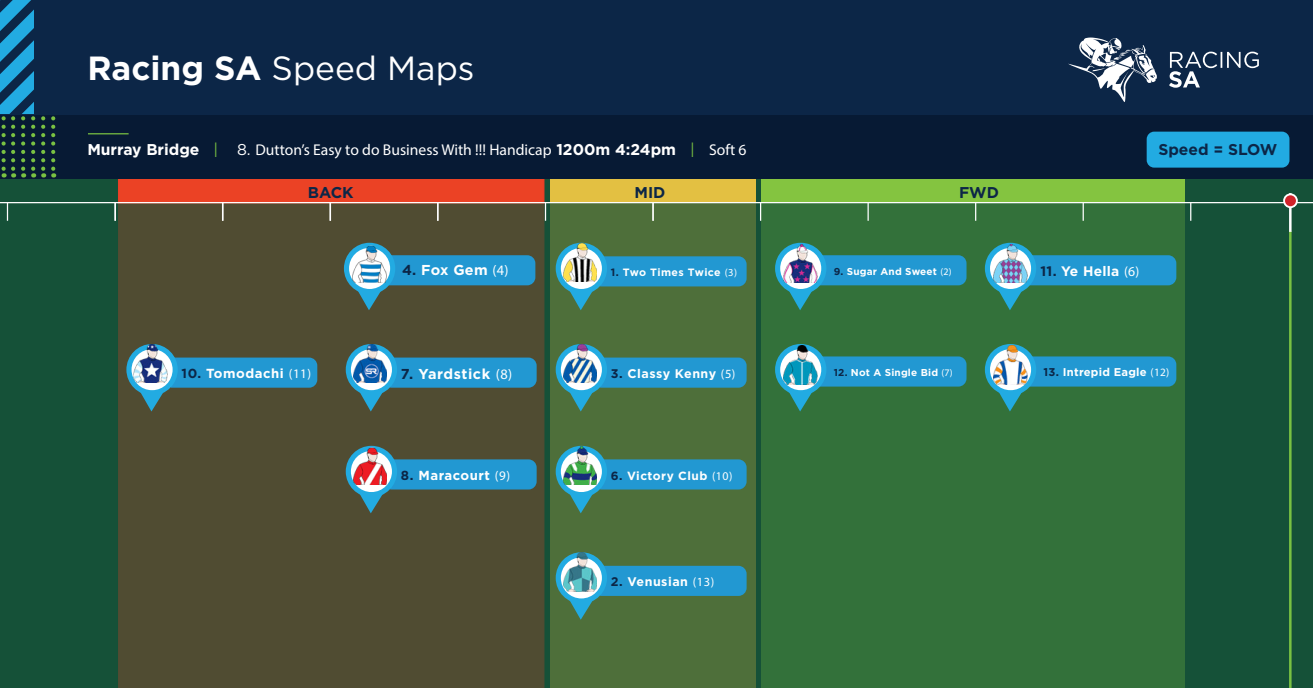
<style>
.page{position:relative;width:1313px;height:688px;background:#fff}
.page>*{position:absolute;margin:0;border:0;box-sizing:border-box;transform-origin:0 0}
.t1{font:33.5px "Gotham HTF";color:#fff}
.t2{font:15.62px "Myriad Pro";color:#fff}
.t3{font:700 15.62px "Gotham HTF";color:#0c2647}
.t4{font:700 14.38px "Gotham HTF";letter-spacing:.03em;color:#fff}
.t5{font:700 13.75px "Gotham HTF";letter-spacing:.02em;color:#fff}
.t6{font:700 13.12px "Gotham HTF";letter-spacing:.04em;color:#fff}
.t7{font:700 12.5px "Gotham HTF";letter-spacing:.04em;color:#fff}
.t8{font:700 11.88px "Gotham HTF";letter-spacing:.04em;color:#fff}
.t9{font:700 11.25px "Gotham HTF";letter-spacing:.02em;color:#fff}
.t10{font:700 10.62px "Gotham HTF";letter-spacing:.035em;color:#fff}
.t11{font:700 10px "Gotham HTF";letter-spacing:.02em;color:#fff}
.s1{font-weight:700}
.s2{font-family:"Gotham HTF";font-weight:700}
.s3{font-family:"Gotham HTF";color:#79c142}
.s4{font-family:"Gotham HTF"}
.s5{color:#0c2647}
.s6{font-family:"Myriad Pro";font-weight:400}
</style>
<div class="page">
<div style="left:0;top:149px;width:1312px;height:539px;background:#155138"></div>
<div style="left:118px;top:203px;width:426px;height:485px;background:#504c32"></div>
<div style="left:118px;top:178px;width:426px;height:25px;background:#eb4225;border:1px solid #eb3e26"></div>
<div style="left:550px;top:178px;width:205px;height:25px;background:#e3c042"></div>
<div style="left:761px;top:178px;width:423px;height:25px;background:#84c440"></div>
<div style="left:550px;top:203px;width:205px;height:485px;background:#4e6f3a"></div>
<div style="left:761px;top:200px;width:423px;height:488px;background:#33713a"></div>
<div style="left:0;top:0;width:1312px;height:178px;background:#0c2647"></div>
<hr style="left:0;top:202px;width:1312px;height:1px;background:#fff">
<div style="left:0;top:115px;width:1312px;height:63px;background:#071a34"></div>
<svg style="left:545px;top:203px;width:1px;height:18px"></svg>
<hr style="left:88px;top:133px;width:41px;height:1px;background:#79c142">
<svg style="left:1169px;top:52px;width:89px;height:36px"></svg>
<svg style="left:1068px;top:37px;width:88px;height:65px"></svg>
<svg style="left:652px;top:203px;width:1px;height:18px"></svg>
<svg style="left:760px;top:203px;width:1px;height:18px"></svg>
<svg style="left:867px;top:203px;width:1px;height:18px"></svg>
<svg style="left:975px;top:203px;width:1px;height:18px"></svg>
<svg style="left:1082px;top:203px;width:1px;height:18px"></svg>
<svg style="left:1190px;top:203px;width:1px;height:18px"></svg>
<svg style="left:41px;top:116px;width:4px;height:61px"></svg>
<svg style="left:51px;top:116px;width:4px;height:61px"></svg>
<svg style="left:0;top:0;width:35px;height:177px"></svg>
<hr style="left:1289px;top:231px;width:2px;height:457px;background:#79c142">
<hr style="left:1289px;top:193px;width:2px;height:39px;background:#fff">
<div style="left:1284px;top:194px;width:12px;height:13px;background:#d1232a;border-radius:50%"></div>
<div style="left:1283px;top:193px;width:14px;height:15px;border:2px solid #fff;border-radius:50%"></div>
<svg style="left:7px;top:203px;width:1px;height:18px"></svg>
<svg style="left:114px;top:203px;width:2px;height:18px"></svg>
<svg style="left:222px;top:203px;width:1px;height:18px"></svg>
<svg style="left:329px;top:203px;width:2px;height:18px"></svg>
<svg style="left:437px;top:203px;width:1px;height:18px"></svg>
<svg style="left:344px;top:243px;width:191px;height:67px;background:#3f717c"></svg>
<img style="left:353px;top:245px;width:33px;height:38px">
<svg style="left:775px;top:344px;width:191px;height:67px"></svg>
<img style="left:783px;top:346px;width:34px;height:38px">
<svg style="left:775px;top:243px;width:191px;height:67px"></svg>
<img style="left:783px;top:245px;width:34px;height:38px">
<svg style="left:985px;top:344px;width:191px;height:67px"></svg>
<img style="left:993px;top:346px;width:34px;height:38px">
<svg style="left:985px;top:243px;width:191px;height:67px"></svg>
<img style="left:993px;top:245px;width:34px;height:38px">
<svg style="left:555px;top:247px;width:191px;height:63px"></svg>
<img style="left:563px;top:243px;width:33px;height:38px">
<svg style="left:346px;top:344px;width:190px;height:67px;background:#40727c"></svg>
<img style="left:353px;top:344px;width:34px;height:39px">
<svg style="left:555px;top:348px;width:191px;height:63px"></svg>
<img style="left:563px;top:344px;width:33px;height:39px">
<svg style="left:555px;top:450px;width:191px;height:63px"></svg>
<img style="left:563px;top:446px;width:33px;height:38px">
<svg style="left:555px;top:557px;width:191px;height:62px"></svg>
<img style="left:563px;top:552px;width:33px;height:39px">
<svg style="left:346px;top:446px;width:190px;height:67px;background:#40727c"></svg>
<img style="left:353px;top:446px;width:34px;height:38px">
<svg style="left:126px;top:344px;width:191px;height:67px;background:#40727c"></svg>
<img style="left:134px;top:344px;width:33px;height:39px">
<div style="left:1146px;top:132px;width:143px;height:36px;background:#22abe2;border-radius:8px"></div>
<p class="t1" style="left:87px;top:49px;width:389px"><span class="s1">Racing SA</span> Speed Maps</p>
<p class="t2" style="left:87px;top:140px;width:661px"><span class="s2">Murray Bridge</span> <span class="s3">|</span> <span class="s4">8.</span> Dutton’s Easy to do Business With !!! Handicap <span class="s2">1200m 4:24pm</span> <span class="s3">|</span> Soft 6</p>
<p class="t3" style="left:308px;top:184px;width:47px">BACK</p>
<p class="t3" style="left:634px;top:184px;width:33px">MID</p>
<p class="t3" style="left:959px;top:184px;width:41px">FWD</p>
<p class="t3" style="left:1158px;top:141px;width:120px">Speed = SLOW</p>
<p class="t4" style="left:402px;top:262px;width:108px"><span class="s5">4.</span> Fox Gem <span class="s6">(4)</span></p>
<p class="t10" style="left:611px;top:266px;width:128px"><span class="s5">1.</span> Two Times Twice <span class="s6">(3)</span></p>
<p class="t5" style="left:1040px;top:263px;width:100px"><span class="s5">11.</span> Ye Hella <span class="s6">(6)</span></p>
<p class="t11" style="left:834px;top:265px;width:119px"><span class="s5">9.</span> Sugar And Sweet <span class="s6">(2)</span></p>
<p class="t6" style="left:182px;top:366px;width:131px"><span class="s5">10.</span> Tomodachi <span class="s6">(11)</span></p>
<p class="t4" style="left:401px;top:365px;width:113px"><span class="s5">7.</span> Yardstick <span class="s6">(8)</span></p>
<p class="t7" style="left:611px;top:366px;width:126px"><span class="s5">3.</span> Classy Kenny <span class="s6">(5)</span></p>
<p class="t6" style="left:401px;top:468px;width:111px"><span class="s5">8.</span> Maracourt <span class="s6">(9)</span></p>
<p class="t8" style="left:611px;top:468px;width:123px"><span class="s5">6.</span> Victory Club <span class="s6">(10)</span></p>
<p class="t7" style="left:611px;top:574px;width:105px"><span class="s5">2.</span> Venusian <span class="s6">(13)</span></p>
<p class="t11" style="left:834px;top:366px;width:120px"><span class="s5">12.</span> Not A Single Bid <span class="s6">(7)</span></p>
<p class="t9" style="left:1043px;top:366px;width:127px"><span class="s5">13.</span> Intrepid Eagle <span class="s6">(12)</span></p>
</div>
